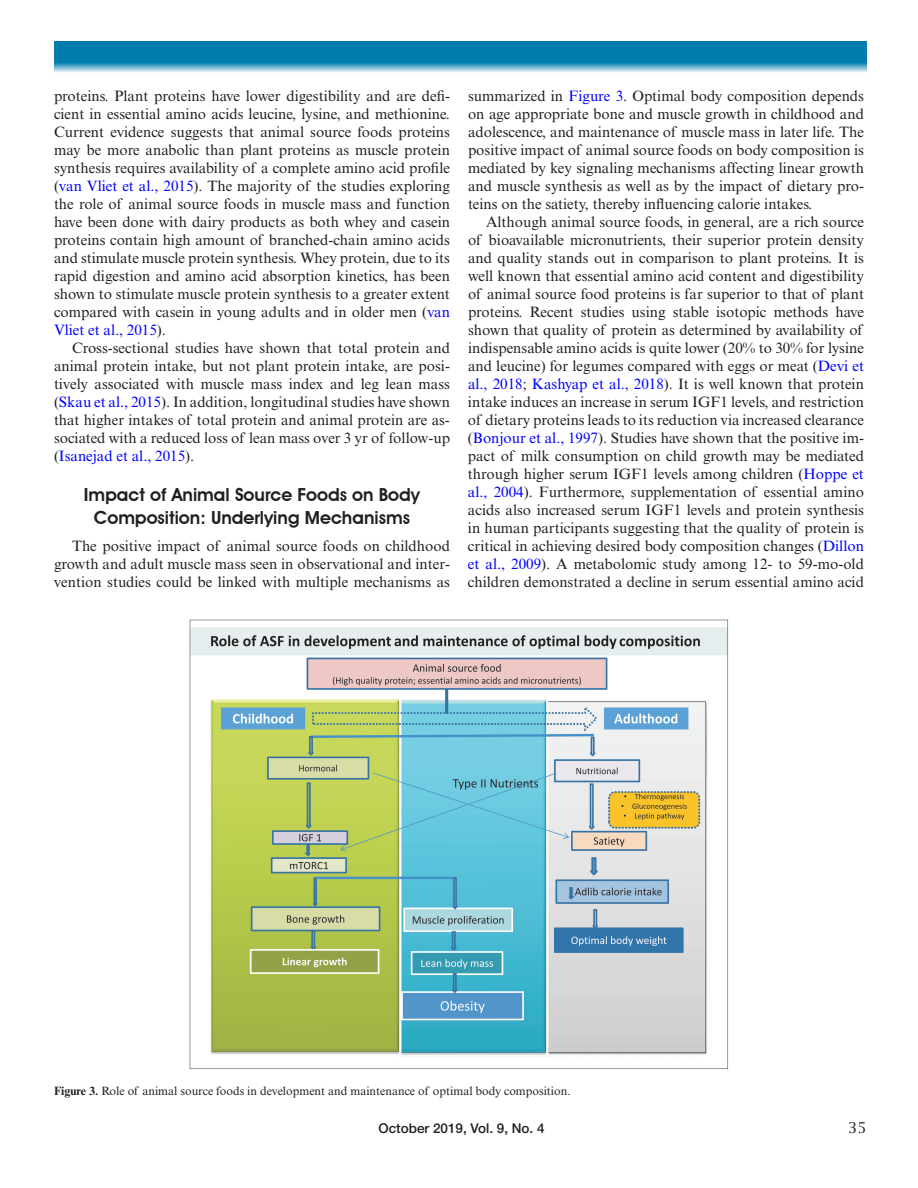
<style>
.page{position:relative;width:918px;height:1188px;background:#fff}
.page>*{position:absolute;margin:0;border:0;box-sizing:border-box;transform-origin:0 0}
.t1{font:600 18px/22.5px "Avant Garde IT Cby BT";color:#231f20;text-align:center}
.t2{font:15px/18px "Times New Roman MT Std";color:#231f20;text-align:justify}
.t3{font:15px "Lucida Bright";color:#231f20}
.t4{font:500 13.5px "Helvetica Neue LT Std";color:#231f20}
.t5{font:12px "Times New Roman MT Std";color:#231f20}
.s1{color:#00f}
.s2{font-weight:700}
</style>
<div class="page">
<svg style="left:54px;top:41px;width:813px;height:31px;background:#238eb8"></svg>
<img style="left:189px;top:620px;width:539px;height:449px">
<p class="t2" style="left:54px;top:87px;width:398px">proteins. Plant proteins have lower digestibility and are defi&shy;cient in essential amino acids leucine, lysine, and methionine.<br>Current evidence suggests that animal source foods proteins may be more anabolic than plant proteins as muscle protein synthesis requires availability of a complete amino acid profile (<span class="s1">van Vliet et al., 2015</span>). The majority of the studies exploring the role of animal source foods in muscle mass and function have been done with dairy products as both whey and casein proteins contain high amount of branched-chain amino acids and stimulate muscle protein synthesis. Whey protein, due to its rapid digestion and amino acid absorption kinetics, has been shown to stimulate muscle protein synthesis to a greater extent compared with casein in young adults and in older men (<span class="s1">van Vliet et al., 2015</span>).</p>
<p class="t2" style="left:54px;top:339px;width:398px;text-indent:18px">Cross-sectional studies have shown that total protein and animal protein intake, but not plant protein intake, are posi&shy;tively associated with muscle mass index and leg lean mass (<span class="s1">Skau et al., 2015</span>). In addition, longitudinal studies have shown that higher intakes of total protein and animal protein are as&shy;sociated with a reduced loss of lean mass over 3 yr of follow-up (<span class="s1">Isanejad et al., 2015</span>).</p>
<p class="t1" style="left:84px;top:484px;width:338px">Impact of Animal Source Foods on Body<br>Composition: Underlying Mechanisms</p>
<p class="t2" style="left:54px;top:537px;width:398px;text-indent:18px">The positive impact of animal source foods on childhood growth and adult muscle mass seen in observational and inter&shy;vention studies could be linked with multiple mechanisms as</p>
<p class="t2" style="left:468px;top:87px;width:398px">summarized in <span class="s1">Figure 3</span>. Optimal body composition depends on age appropriate bone and muscle growth in childhood and adolescence, and maintenance of muscle mass in later life. The positive impact of animal source foods on body composition is mediated by key signaling mechanisms affecting linear growth and muscle synthesis as well as by the impact of dietary pro&shy;teins on the satiety, thereby influencing calorie intakes.</p>
<p class="t2" style="left:468px;top:213px;width:398px;text-indent:18px">Although animal source foods, in general, are a rich source of bioavailable micronutrients, their superior protein density and quality stands out in comparison to plant proteins. It is well known that essential amino acid content and digestibility of animal source food proteins is far superior to that of plant proteins. Recent studies using stable isotopic methods have shown that quality of protein as determined by availability of indispensable amino acids is quite lower (20% to 30% for lysine and leucine) for legumes compared with eggs or meat (<span class="s1">Devi et al., 2018</span>; <span class="s1">Kashyap et al., 2018</span>). It is well known that protein intake induces an increase in serum IGF1 levels, and restriction of dietary proteins leads to its reduction via increased clearance (<span class="s1">Bonjour et al., 1997</span>). Studies have shown that the positive im&shy;pact of milk consumption on child growth may be mediated through higher serum IGF1 levels among children (<span class="s1">Hoppe et al., 2004</span>). Furthermore, supplementation of essential amino acids also increased serum IGF1 levels and protein synthesis in human participants suggesting that the quality of protein is critical in achieving desired body composition changes (<span class="s1">Dillon et al., 2009</span>). A metabolomic study among 12- to 59-mo-old children demonstrated a decline in serum essential amino acid</p>
<p class="t5" style="left:54px;top:1084px;width:518px"><span class="s2">Figure 3.</span> Role of animal source foods in development and maintenance of optimal body composition.</p>
<p class="t4" style="left:379px;top:1120px;width:168px">October 2019, Vol. 9, No. 4</p>
<p class="t3" style="left:848px;top:1119px;width:20px">35</p>
</div>
